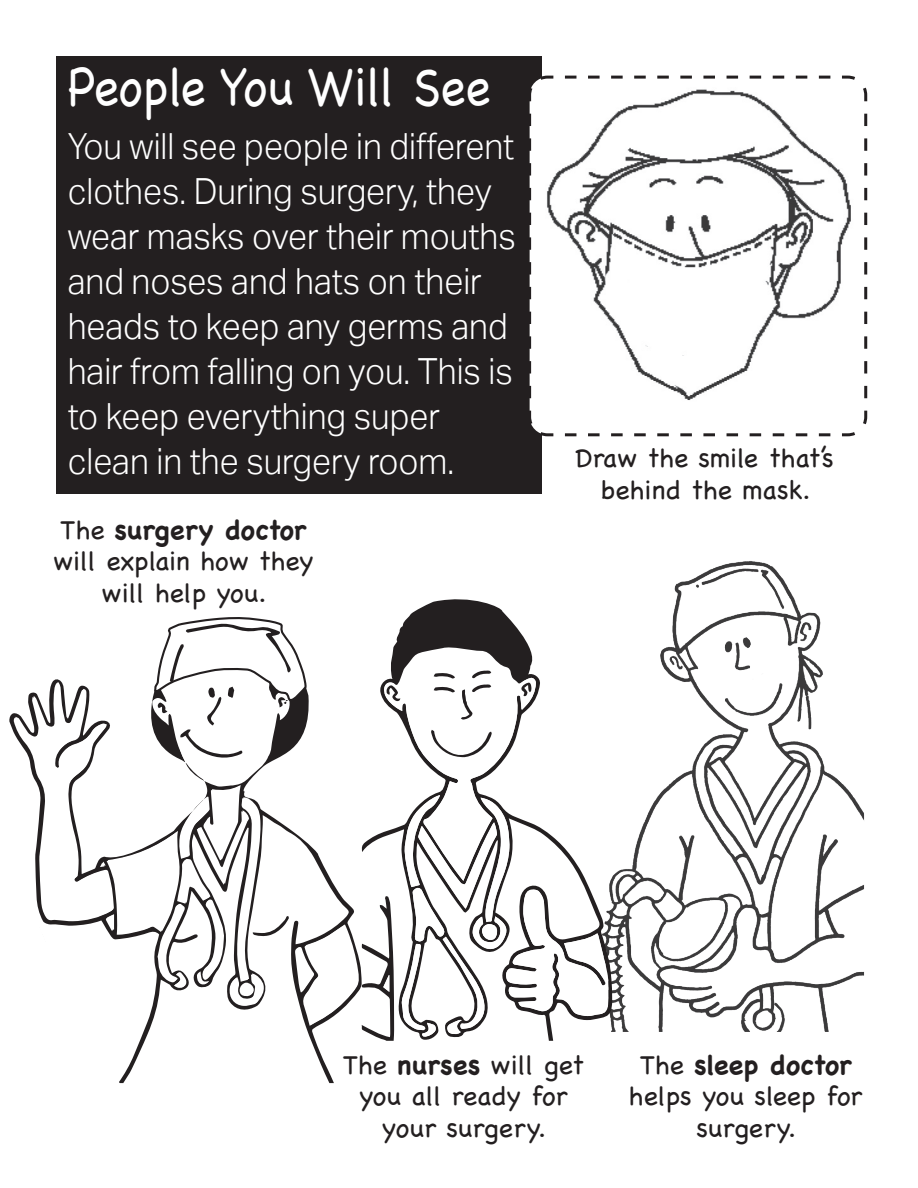
<style>
.page{position:relative;width:918px;height:1188px;background:#fff}
.page>*{position:absolute;margin:0;border:0;box-sizing:border-box;transform-origin:0 0}
.t1{font:54px "Chalkboard";color:#fff;scale:.88 1}
.t2{font:300 36px/45px "Aktiv Grotesk";color:#fff;scale:.94 1}
.t3{font:27px/31.5px "Chalkboard";color:#231f20;text-align:center}
.s1{font-weight:700}
</style>
<div class="page">
<div style="left:56px;top:56px;width:486px;height:438px;background:#231f20"></div>
<svg style="left:529px;top:75px;width:339px;height:362px"></svg>
<img style="left:540px;top:83px;width:315px;height:323px">
<img style="left:615px;top:561px;width:249px;height:471px">
<svg style="left:9px;top:599px;width:606px;height:483px"></svg>
<h1 class="t1" style="left:68px;top:55px;width:482px">People You Will See</h1>
<p class="t2" style="left:68px;top:124px;width:478px">You will see people in different clothes. During surgery, they wear masks over their mouths and noses and hats on their heads to keep any germs and hair from falling on you. This is to keep everything super clean in the surgery room.</p>
<p class="t3" style="left:53px;top:514px;width:262px">The <span class="s1">surgery doctor </span>will explain how they will help you.</p>
<p class="t3" style="left:576px;top:442px;width:260px">Draw the smile that’s behind the mask.</p>
<p class="t3" style="left:343px;top:1049px;width:243px">The <span class="s1">nurses</span> will get you all ready for your surgery.</p>
<p class="t3" style="left:629px;top:1049px;width:235px">The <span class="s1">sleep doctor </span>helps you sleep for surgery.</p>
</div>
